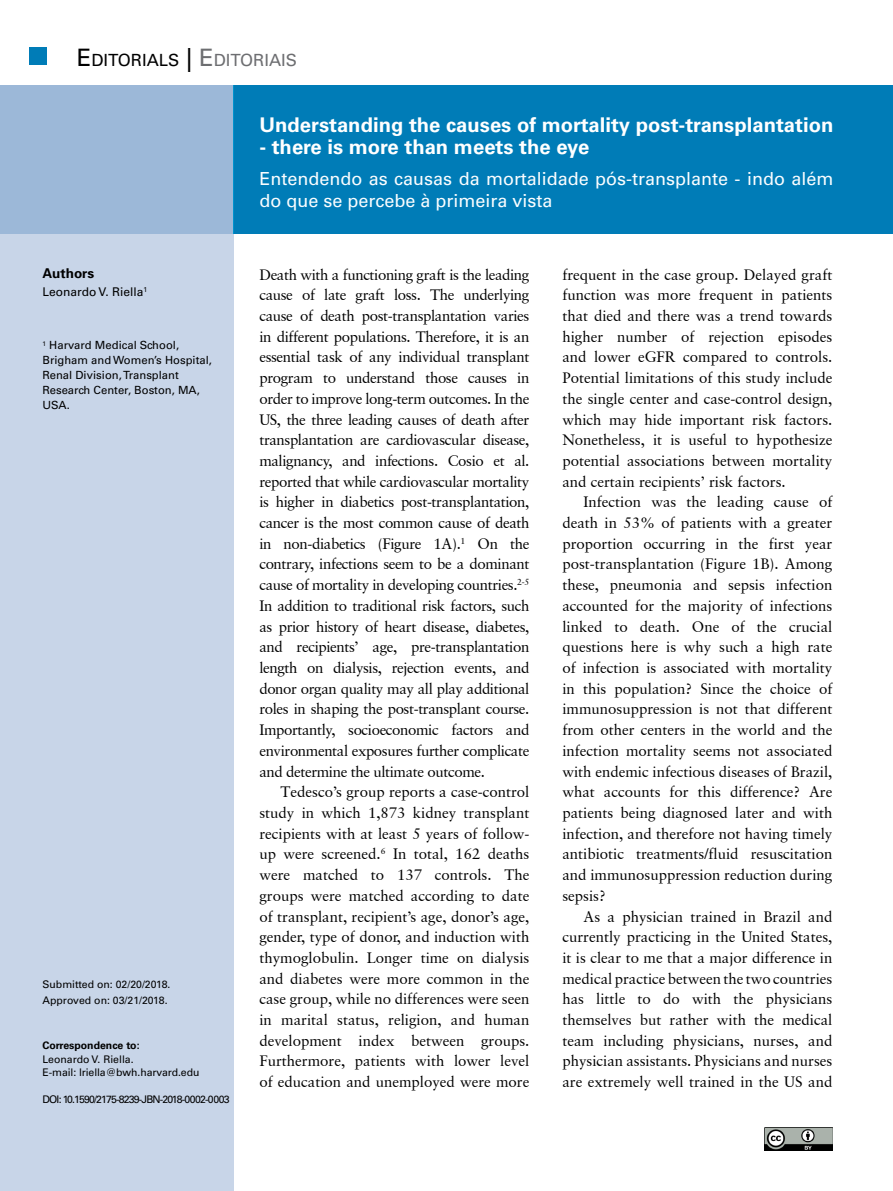
<style>
.page{position:relative;width:893px;height:1191px;background:#fff}
.page>*{position:absolute;margin:0;border:0;box-sizing:border-box;transform-origin:0 0}
.t1{font:700 20.25px "Univers LT Std";color:#fff}
.t2{font:18px/21.6px "Univers LT Std";color:#fafdff}
.t3{font:16.8px "Univers LT Std";color:#000}
.t4{font:15px/20.7px "Garamond Retrospective S Si";color:#000;text-align:justify}
.t5{font:13.5px "Univers 65 Bold";color:#000}
.t6{font:12px "Univers LT Std";color:#000}
.t7{font:11.25px/15px "Univers LT Std";color:#000}
.t8{font:10.5px/15.6px "Univers LT Std";letter-spacing:-.01em;color:#000}
.t9{font:10.5px "Univers LT Std";letter-spacing:-.08em;color:#000}
.t10{font:700 10.5px "Univers LT Std";color:#000}
.s1{font-size:24px}
.s2{font-size:24px;color:#6d6e71}
.s3{color:#6d6e71}
</style>
<div class="page">
<div style="left:0;top:234px;width:234px;height:957px;background:#c8d5e8"></div>
<div style="left:234px;top:85px;width:659px;height:149px;background:#007cb7"></div>
<div style="left:0;top:85px;width:234px;height:149px;background:#9cb8d8"></div>
<div style="left:30px;top:48px;width:17px;height:17px;background:#007cb7"></div>
<img style="left:764px;top:1127px;width:68px;height:23px">
<p class="t3" style="left:77px;top:50px;width:222px"><span class="s1">E</span>DITORIALS <span class="s1">|</span> <span class="s2">E</span><span class="s3">DITORIAIS</span></p>
<p class="t5" style="left:43px;top:265px;width:53px">Authors</p>
<p class="t6" style="left:43px;top:285px;width:106px">Leonardo V. Riella<sup>1</sup></p>
<p class="t7" style="left:43px;top:338px;width:171px"><sup>1</sup> Harvard Medical School,<br>Brigham and Women’s Hospital,<br>Renal Division, Transplant<br>Research Center, Boston, MA,<br>USA.</p>
<p class="t8" style="left:43px;top:977px;width:129px">Submitted on: 02/20/2018.<br>Approved on: 03/21/2018.</p>
<p class="t10" style="left:43px;top:1039px;width:99px">Correspondence to:</p>
<p class="t8" style="left:43px;top:1052px;width:158px;line-height:13.5px">Leonardo V. Riella.<br>E-mail: lriella@bwh.harvard.edu</p>
<p class="t9" style="left:43px;top:1093px;width:189px">DOI: 10.1590/2175-8239-JBN-2018-0002-0003</p>
<h1 class="t1" style="left:259px;top:113px;width:576px">Understanding the causes of mortality post-transplantation</h1>
<h1 class="t1" style="left:259px;top:135px;width:331px">- there is more than meets the eye</h1>
<p class="t2" style="left:259px;top:168px;width:576px">Entendendo as causas da mortalidade pós-transplante - indo além do que se percebe à primeira vista</p>
<p class="t4" style="left:259px;top:264px;width:272px">Death with a functioning graft is the leading cause of late graft loss. The underlying cause of death post-transplantation varies in different populations. Therefore, it is an essential task of any individual transplant program to understand those causes in order to improve long-term outcomes. In the US, the three leading causes of death after transplantation are cardiovascular disease, malignancy, and infections. Cosio et al. reported that while cardiovascular mortality is higher in diabetics post-transplantation, cancer is the most common cause of death in non-diabetics (Figure 1A).<sup>1</sup> On the contrary, infections seem to be a dominant cause of mortality in developing countries.<sup>2-5<br></sup>In addition to traditional risk factors, such as prior history of heart disease, diabetes, and recipients’ age, pre-transplantation length on dialysis, rejection events, and donor organ quality may all play additional roles in shaping the post-transplant course.<br>Importantly, socioeconomic factors and environmental exposures further complicate and determine the ultimate outcome.</p>
<p class="t4" style="left:259px;top:781px;width:272px;text-indent:21px">Tedesco’s group reports a case-control study in which 1,873 kidney transplant recipients with at least 5 years of follow&shy;up were screened.<sup>6</sup> In total, 162 deaths were matched to 137 controls. The groups were matched according to date of transplant, recipient’s age, donor’s age, gender, type of donor, and induction with thymoglobulin. Longer time on dialysis and diabetes were more common in the case group, while no differences were seen in marital status, religion, and human development index between groups.<br>Furthermore, patients with lower level of education and unemployed were more</p>
<p class="t4" style="left:562px;top:264px;width:272px">frequent in the case group. Delayed graft function was more frequent in patients that died and there was a trend towards higher number of rejection episodes and lower eGFR compared to controls.<br>Potential limitations of this study include the single center and case-control design, which may hide important risk factors.<br>Nonetheless, it is useful to hypothesize potential associations between mortality and certain recipients’ risk factors.</p>
<p class="t4" style="left:562px;top:491px;width:272px;text-indent:21px">Infection was the leading cause of death in 53% of patients with a greater proportion occurring in the first year post-transplantation (Figure 1B). Among these, pneumonia and sepsis infection accounted for the majority of infections linked to death. One of the crucial questions here is why such a high rate of infection is associated with mortality in this population? Since the choice of immunosuppression is not that different from other centers in the world and the infection mortality seems not associated with endemic infectious diseases of Brazil, what accounts for this difference? Are patients being diagnosed later and with infection, and therefore not having timely antibiotic treatments/fluid resuscitation and immunosuppression reduction during sepsis?</p>
<p class="t4" style="left:562px;top:905px;width:272px;text-indent:21px">As a physician trained in Brazil and currently practicing in the United States, it is clear to me that a major difference in medical practice between the two countries has little to do with the physicians themselves but rather with the medical team including physicians, nurses, and physician assistants. Physicians and nurses are extremely well trained in the US and</p>
</div>
